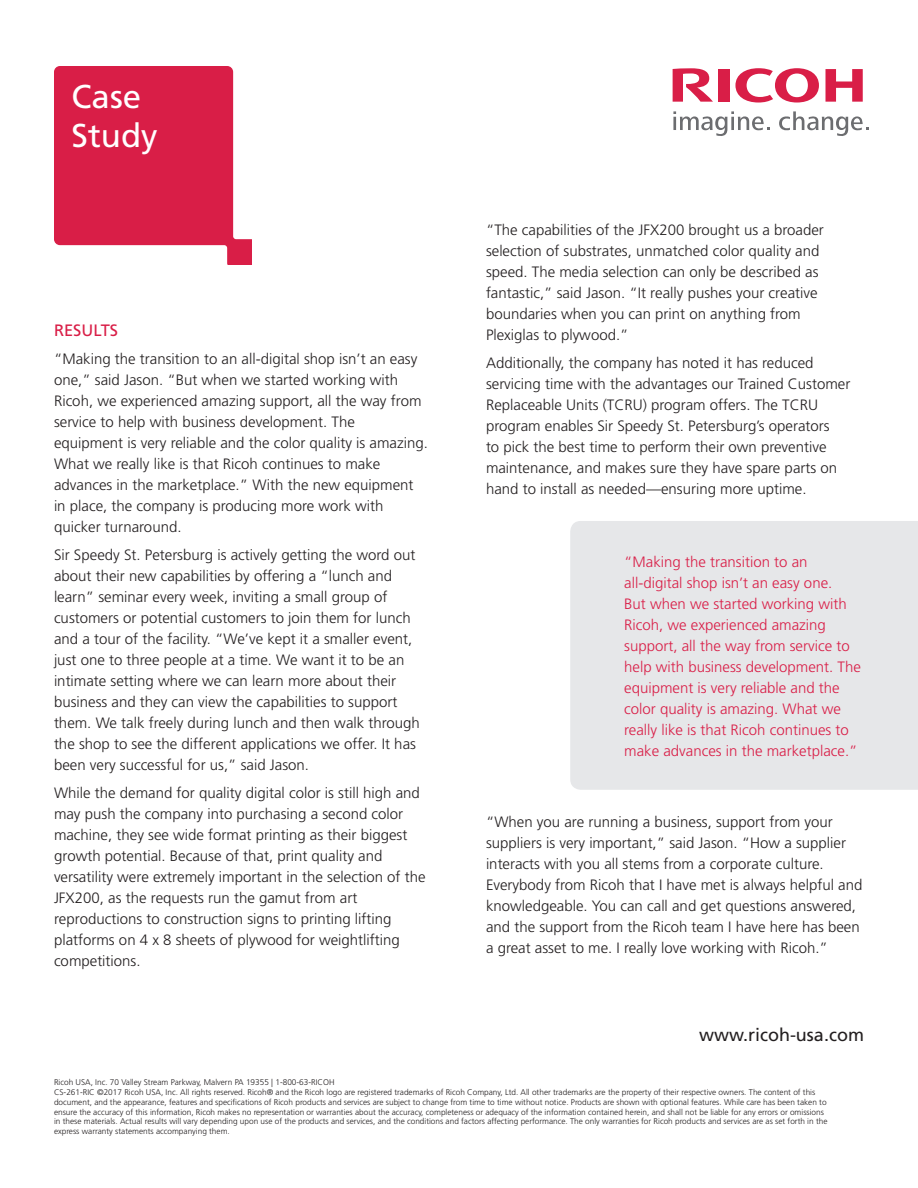
<style>
.page{position:relative;width:918px;height:1188px;background:#fff}
.page>*{position:absolute;margin:0;border:0;box-sizing:border-box;transform-origin:0 0}
.t1{font:33px/39.6px "Frutiger LT Std";color:#fff}
.t2{font:18px "Frutiger LT Std";color:#231f20}
.t3{font:16.5px "Frutiger LT Std";color:#d91e47}
.t4{font:300 15px/21px "Frutiger LT Std";color:#231f20}
.t5{font:300 15px/21px "Frutiger LT Std";color:#d91e47}
.t6{font:300 8.25px/9.8px "Frutiger LT Std";color:#231f20}
.s1{font-family:"Frutiger"}
</style>
<div class="page">
<svg style="left:54px;top:66px;width:198px;height:198px"></svg>
<svg style="left:735px;top:68px;width:84px;height:35px"></svg>
<svg style="left:826px;top:69px;width:37px;height:33px"></svg>
<div style="left:718px;top:69px;width:11px;height:33px;background:#d91e47"></div>
<svg style="left:673px;top:68px;width:40px;height:34px"></svg>
<svg style="left:673px;top:111px;width:97px;height:25px"></svg>
<svg style="left:779px;top:111px;width:90px;height:25px"></svg>
<div style="left:570px;top:521px;width:348px;height:269px;background:#e6e7e9"></div>
<p class="t1" style="left:72px;top:77px;width:88px">Case<br>Study</p>
<p class="t3" style="left:54px;top:321px;width:66px">RESULTS</p>
<p class="t4" style="left:54px;top:349px;width:375px">“Making the transition to an all-digital shop isn’t an easy one,” said Jason. “But when we started working with Ricoh, we experienced amazing support, all the way from service to help with business development. The<br>equipment is very reliable and the color quality is amazing.<br>What we really like is that Ricoh continues to make advances in the marketplace.” With the new equipment in place, the company is producing more work with quicker turnaround.</p>
<p class="t4" style="left:54px;top:544px;width:367px">Sir Speedy St. Petersburg is actively getting the word out about their new capabilities by offering a “lunch and learn” seminar every week, inviting a small group of customers or potential customers to join them for lunch and a tour of the facility. “We’ve kept it a smaller event, just one to three people at a time. We want it to be an intimate setting where we can learn more about their business and they can view the capabilities to support them. We talk freely during lunch and then walk through the shop to see the different applications we offer. It has been very successful for us,” said <span class="s1">Jason</span>.</p>
<p class="t4" style="left:54px;top:783px;width:373px">While the demand for quality digital color is still high and may push the company into purchasing a second color machine, they see <span class="s1">wide format printing as their</span> biggest growth potential. Because of that, print quality and versatility were extremely important in the selection of the JFX200, as the requests run the gamut from art reproductions to construction signs to printing lifting platforms on 4 x 8 sheets of plywood for weightlifting competitions.</p>
<p class="t4" style="left:486px;top:220px;width:339px">“The capabilities of the JFX200 brought us a broader selection of substrates, unmatched color quality and speed. The media selection can only be described as fantastic,” said <span class="s1">Jason</span>. “It really pushes your creative boundaries when you can print on anything from Plexiglas to plywood.”</p>
<p class="t4" style="left:486px;top:353px;width:366px">Additionally, the company has noted it has reduced servicing time with the advantages our Trained Customer Replaceable Units (TCRU) program offers. The TCRU program enables Sir Speedy St. Petersburg’s operators<br>to pick the best time to perform their own preventive maintenance, and makes sure they have spare parts on hand to install as needed—ensuring more uptime.</p>
<p class="t5" style="left:624px;top:552px;width:238px">“Making the transition to an all-digital shop isn’t an easy one.<br>But when we started working with Ricoh, we experienced amazing support, all the way from service to help with business development. The equipment is very reliable and the color quality is amazing. What we really like is that Ricoh continues to make advances in the marketplace.”</p>
<p class="t4" style="left:486px;top:812px;width:378px">“When you are running a business, support from your suppliers is very important,” said <span class="s1">Jason</span>. “How a supplier interacts with you all stems from a corporate culture.<br>Everybody from Ricoh that I have met is always helpful and knowledgeable. You can call and get questions answered, and the support from the Ricoh team I have here has been a great asset to me. I really love working with Ricoh.”</p>
<p class="t2" style="left:699px;top:1024px;width:166px">www.ricoh-usa.com</p>
<p class="t6" style="left:54px;top:1078px;width:282px">Ricoh USA, Inc. 70 Valley Stream Parkway, Malvern PA 19355 | 1-800-63-RICOH</p>
<p class="t6" style="left:54px;top:1087px;width:775px">CS-261-RIC ©2017 Ricoh USA, Inc. All rights reserved. Ricoh® and the Ricoh logo are registered trademarks of Ricoh Company, Ltd. All other trademarks are the property of their respective owners. The content of this document, and the appearance, features and specifications of Ricoh products and services are subject to change from time to time without notice. Products are shown with optional features. While care has been taken to ensure the accuracy of this information, Ricoh makes no representation or warranties about the accuracy, completeness or adequacy of the information contained herein, and shall not be liable for any errors or omissions in these materials. Actual results will vary depending upon use of the products and services, and the conditions and factors affecting performance. The only warranties for Ricoh products and services are as set forth in the express warranty statements accompanying them.</p>
</div>
